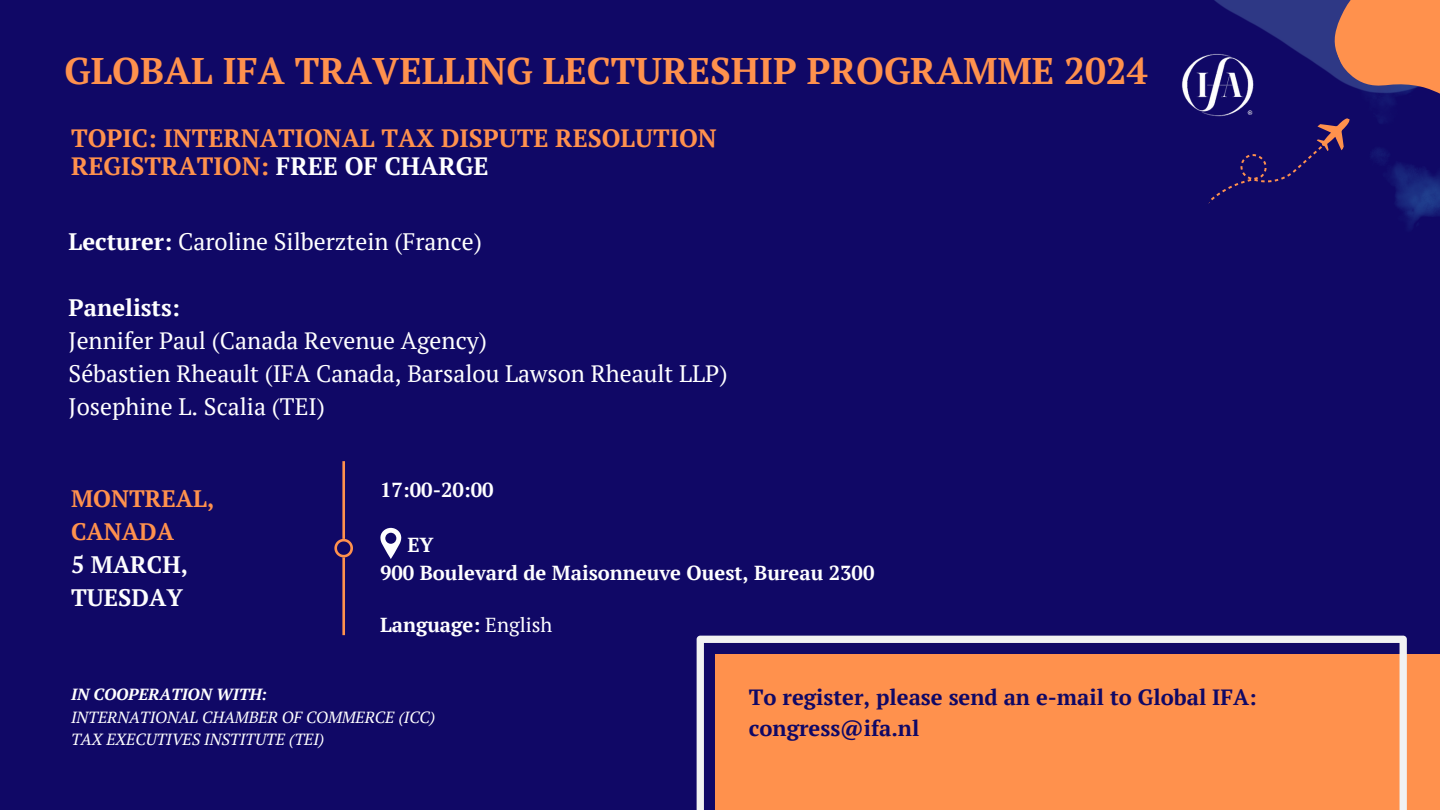
<style>
.page{position:relative;width:1440px;height:810px;background:#100866}
.page>*{position:absolute;margin:0;border:0;box-sizing:border-box;transform-origin:0 0}
.t1{font:700 37px "PT Serif";color:#ff914d}
.t2{font:700 25px/28.5px "PT Serif";color:#ff914d}
.t3{font:23.8px/33px "PT Serif";color:#fff}
.t4{font:700 23.8px/33px "PT Serif";color:#ff914d}
.t5{font:700 22px/30.8px "PT Serif";color:#100866}
.t6{font:700 20.2px/27.8px "PT Serif";color:#fff}
.t7{font:italic 16.1px "PT Serif";color:#fff}
.t8{font:italic 700 16.1px "PT Serif";color:#fff}
.s1{color:#fff}
.s2{font-weight:700}
.s3{color:#fdfdfe}
.s4{font-weight:400}
</style>
<div class="page">
<svg style="left:1209px;top:0;width:231px;height:228px"></svg>
<img style="left:1182px;top:54px;width:73px;height:64px">
<svg style="left:334px;top:461px;width:19px;height:174px"></svg>
<svg style="left:380px;top:528px;width:22px;height:31px"></svg>
<div style="left:716px;top:655px;width:724px;height:155px;background:#ff914d"></div>
<svg style="left:697px;top:636px;width:710px;height:174px"></svg>
<p class="t1" style="left:65px;top:46px;width:1085px">GLOBAL IFA TRAVELLING LECTURESHIP PROGRAMME 2024</p>
<h3 class="t2" style="left:71px;top:123px;width:647px">TOPIC: INTERNATIONAL TAX DISPUTE RESOLUTION<br>REGISTRATION: <span class="s1">FREE OF CHARGE</span></h3>
<h4 class="t3" style="left:69px;top:224px;width:415px"><span class="s2">Lecturer:</span> Caroline Silberztein (France)</h4>
<h4 class="t3" style="left:69px;top:290px;width:661px"><span class="s2">Panelists:<br></span>Jennifer Paul (Canada Revenue Agency)<br>Sébastien Rheault (IFA Canada, Barsalou Lawson Rheault LLP)<br>Josephine L. Scalia (TEI)</h4>
<p class="t4" style="left:71px;top:481px;width:145px">MONTREAL,<br>CANADA<br><span class="s3">5 MARCH,<br>TUESDAY</span></p>
<p class="t6" style="left:380px;top:475px;width:115px">17:00-20:00</p>
<p class="t6" style="left:380px;top:531px;width:496px;text-indent:27px">EY<br>900 Boulevard de Maisonneuve Ouest, Bureau 2300</p>
<p class="t6" style="left:380px;top:610px;width:174px">Language: <span class="s4">English</span></p>
<h3 class="t8" style="left:71px;top:684px;width:198px">IN COOPERATION WITH:</h3>
<p class="t7" style="left:71px;top:706px;width:366px">INTERNATIONAL CHAMBER OF COMMERCE (ICC)</p>
<p class="t7" style="left:71px;top:728px;width:255px">TAX EXECUTIVES INSTITUTE (TEI)</p>
<h2 class="t5" style="left:749px;top:682px;width:509px">To register, please send an e-mail to Global IFA: congress@ifa.nl</h2>
</div>
